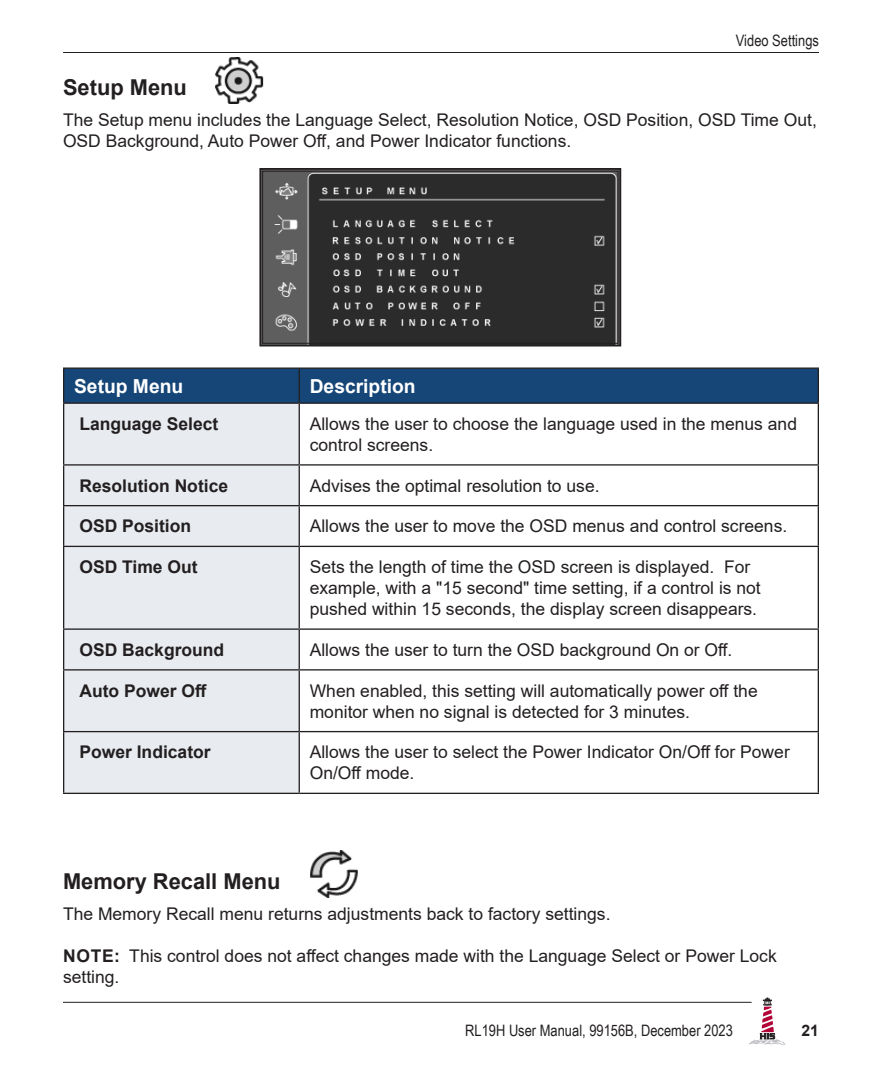
<style>
.page{position:relative;width:882px;height:1071px;background:#fff}
.page>*{position:absolute;margin:0;border:0;box-sizing:border-box;transform-origin:0 0}
.Title_3{font:700 21.88px "Arial";color:#231f20}
.Menus_-_Header_Row{font:700 19.25px "Arial";color:#fff}
.Menus_-_Right_Side{font:17.5px/21px "Arial";color:#231f20}
.Regular_format{font:17.5px/21px "Arial";color:#231f20}
.Menus_-_Left_Side{font:700 17.5px "Arial";color:#231f20}
.Regular_Notes{font:17.5px/21px "Arial";color:#231f20}
.t1{font:15.75px "Arial Narrow";color:#231f20}
.t2{font:700 15.75px "Arial";color:#231f20}
.s1{font-weight:700}
</style>
<div class="page">
<hr style="left:63px;top:52px;width:756px;height:1px;background:#231f20">
<hr style="left:63px;top:1002px;width:689px;height:1px;background:#231f20">
<svg style="left:749px;top:998px;width:37px;height:47px"></svg>
<img style="left:215px;top:57px;width:49px;height:47px">
<div style="left:64px;top:369px;width:754px;height:34px;background:#164677"></div>
<div style="left:64px;top:404px;width:235px;height:389px;background:#e8ecf1"></div>
<hr style="left:63px;top:368px;width:236px;height:1px;background:#231f20">
<hr style="left:63px;top:369px;width:1px;height:34px;background:#231f20">
<hr style="left:299px;top:368px;width:520px;height:1px;background:#231f20">
<hr style="left:818px;top:369px;width:1px;height:34px;background:#231f20">
<hr style="left:63px;top:403px;width:236px;height:1px;background:#231f20">
<hr style="left:299px;top:403px;width:520px;height:1px;background:#231f20">
<hr style="left:299px;top:369px;width:1px;height:34px;background:#231f20">
<hr style="left:63px;top:404px;width:1px;height:60px;background:#231f20">
<hr style="left:63px;top:466px;width:1px;height:39px;background:#231f20">
<hr style="left:63px;top:506px;width:1px;height:40px;background:#231f20">
<hr style="left:63px;top:547px;width:1px;height:81px;background:#231f20">
<hr style="left:63px;top:630px;width:1px;height:39px;background:#231f20">
<hr style="left:63px;top:671px;width:1px;height:60px;background:#231f20">
<hr style="left:63px;top:732px;width:1px;height:61px;background:#231f20">
<hr style="left:299px;top:404px;width:1px;height:60px;background:#231f20">
<hr style="left:818px;top:404px;width:1px;height:60px;background:#231f20">
<hr style="left:299px;top:466px;width:1px;height:39px;background:#231f20">
<hr style="left:818px;top:466px;width:1px;height:39px;background:#231f20">
<hr style="left:299px;top:506px;width:1px;height:40px;background:#231f20">
<hr style="left:818px;top:506px;width:1px;height:40px;background:#231f20">
<hr style="left:299px;top:547px;width:1px;height:81px;background:#231f20">
<hr style="left:818px;top:547px;width:1px;height:81px;background:#231f20">
<hr style="left:299px;top:630px;width:1px;height:39px;background:#231f20">
<hr style="left:818px;top:630px;width:1px;height:39px;background:#231f20">
<hr style="left:299px;top:671px;width:1px;height:60px;background:#231f20">
<hr style="left:818px;top:671px;width:1px;height:60px;background:#231f20">
<hr style="left:299px;top:732px;width:1px;height:61px;background:#231f20">
<hr style="left:818px;top:732px;width:1px;height:61px;background:#231f20">
<hr style="left:63px;top:464px;width:236px;height:2px;background:#231f20">
<hr style="left:299px;top:464px;width:520px;height:2px;background:#231f20">
<hr style="left:63px;top:505px;width:236px;height:1px;background:#231f20">
<hr style="left:299px;top:505px;width:520px;height:1px;background:#231f20">
<hr style="left:63px;top:546px;width:236px;height:1px;background:#231f20">
<hr style="left:299px;top:546px;width:520px;height:1px;background:#231f20">
<hr style="left:63px;top:628px;width:236px;height:2px;background:#231f20">
<hr style="left:299px;top:628px;width:520px;height:2px;background:#231f20">
<hr style="left:63px;top:669px;width:236px;height:2px;background:#231f20">
<hr style="left:299px;top:669px;width:520px;height:2px;background:#231f20">
<hr style="left:63px;top:731px;width:236px;height:1px;background:#231f20">
<hr style="left:63px;top:793px;width:236px;height:1px;background:#231f20">
<hr style="left:299px;top:731px;width:520px;height:1px;background:#231f20">
<hr style="left:299px;top:793px;width:520px;height:1px;background:#231f20">
<img style="left:310px;top:851px;width:48px;height:47px">
<svg style="left:259px;top:168px;width:363px;height:179px;background:#3c3c3c"></svg>
<div style="left:262px;top:171px;width:356px;height:173px;border:1px solid #231f20"></div>
<p class="t1" style="left:736px;top:29px;width:85px">Video Settings</p>
<p class="Title_3" style="left:63px;top:71px;width:125px">Setup Menu</p>
<p class="Regular_format" style="left:63px;top:109px;width:755px">The Setup menu includes the Language Select, Resolution Notice, OSD Position, OSD Time Out,<br>OSD Background, Auto Power Off, and Power Indicator functions.</p>
<p class="Menus_-_Header_Row" style="left:74px;top:372px;width:111px">Setup Menu</p>
<p class="Menus_-_Header_Row" style="left:310px;top:372px;width:107px">Description</p>
<p class="Menus_-_Left_Side" style="left:79px;top:411px;width:141px">Language Select</p>
<p class="Menus_-_Right_Side" style="left:310px;top:413px;width:489px">Allows the user to choose the language used in the menus and control screens.</p>
<p class="Menus_-_Left_Side" style="left:79px;top:473px;width:150px">Resolution Notice</p>
<p class="Menus_-_Right_Side" style="left:310px;top:475px;width:288px">Advises the optimal resolution to use.</p>
<p class="Menus_-_Left_Side" style="left:79px;top:514px;width:113px">OSD Position</p>
<p class="Menus_-_Right_Side" style="left:310px;top:516px;width:476px">Allows the user to move the OSD menus and control screens.</p>
<p class="Menus_-_Left_Side" style="left:79px;top:555px;width:120px">OSD Time Out</p>
<p class="Menus_-_Right_Side" style="left:310px;top:556px;width:453px">Sets the length of time the OSD screen is displayed. For example, with a "15 second" time setting, if a control is not pushed within 15 seconds, the display screen disappears.</p>
<p class="Menus_-_Left_Side" style="left:79px;top:637px;width:146px">OSD Background</p>
<p class="Menus_-_Right_Side" style="left:310px;top:639px;width:424px">Allows the user to turn the OSD background On or Off.</p>
<p class="Menus_-_Left_Side" style="left:79px;top:678px;width:129px">Auto Power Off</p>
<p class="Menus_-_Right_Side" style="left:310px;top:680px;width:449px">When enabled, this setting will automatically power off the monitor when no signal is detected for 3 minutes.</p>
<p class="Menus_-_Left_Side" style="left:79px;top:740px;width:133px">Power Indicator</p>
<p class="Menus_-_Right_Side" style="left:310px;top:742px;width:482px">Allows the user to select the Power Indicator On/Off for Power<br>On/Off mode.</p>
<p class="Title_3" style="left:63px;top:865px;width:219px">Memory Recall Menu</p>
<p class="Regular_format" style="left:63px;top:903px;width:549px">The Memory Recall menu returns adjustments back to factory settings.</p>
<p class="Regular_Notes" style="left:63px;top:945px;width:715px"><span class="s1">NOTE:</span> This control does not affect changes made with the Language Select or Power Lock setting.</p>
<p class="t1" style="left:465px;top:1019px;width:269px">RL19H User Manual, 99156B, December 2023</p>
<p class="t2" style="left:801px;top:1019px;width:19px">21</p>
</div>
